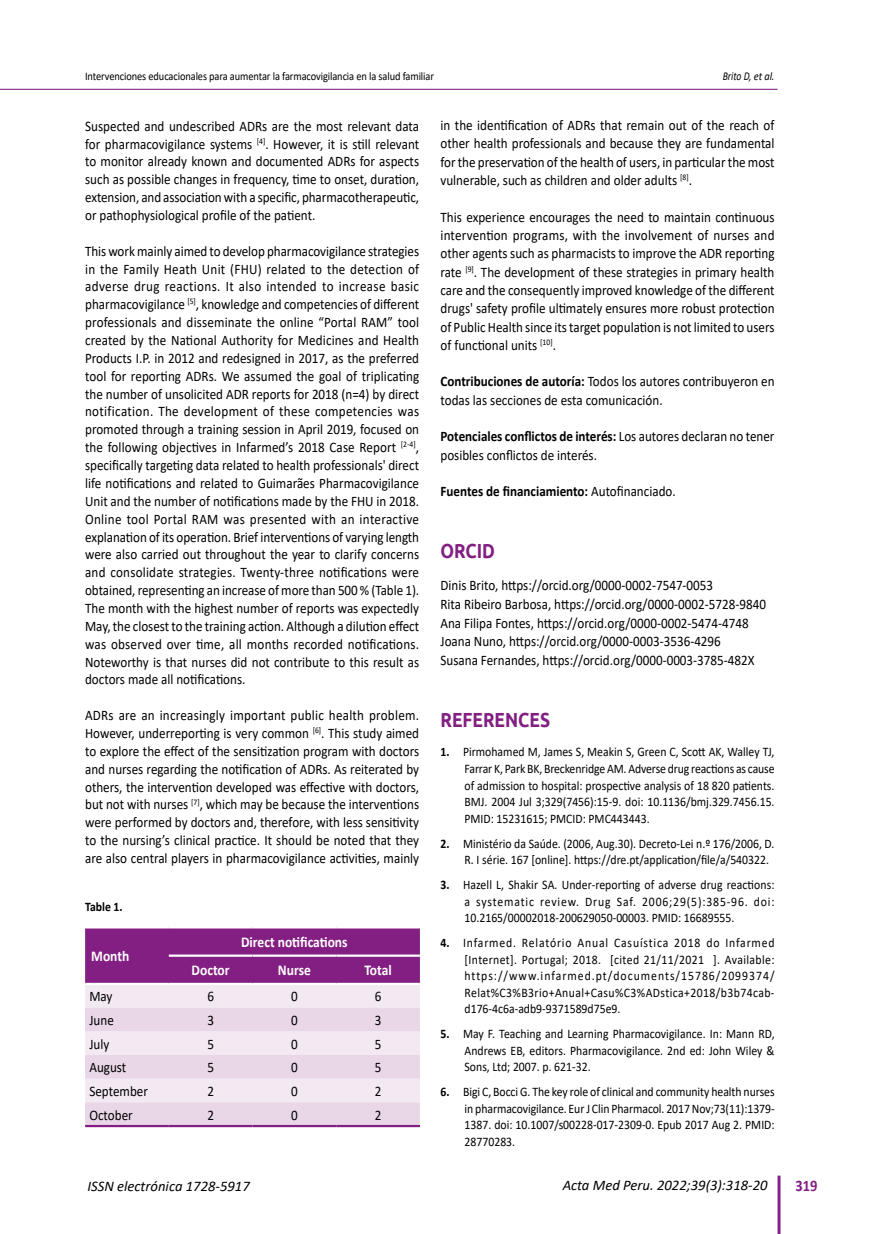
<style>
.page{position:relative;width:881px;height:1234px;background:#fff}
.page>*{position:absolute;margin:0;border:0;box-sizing:border-box;transform-origin:0 0}
.t1{font:700 20.4px "Ubuntu";color:#831f82;scale:.85 1}
.t2{font:700 16.05px "Calibri";color:#831f82;scale:.9 1}
.t3{font:700 15px "Calibri";color:#fff;scale:.9 1}
.t4{font:italic 14.7px "Calibri";color:#000}
.t5{font:14.55px/17.9px "Calibri";color:#000;text-align:justify;scale:.9 1}
.t6{font:700 14.55px "Calibri";color:#000;scale:.9 1}
.t7{font:13.05px/16.5px "Calibri";color:#000;text-align:justify;scale:.9 1}
.t8{font:700 13.05px "Calibri";color:#000;scale:.9 1}
.t9{font:italic 12px "Calibri";color:#000;scale:.8 1}
.t10{font:11.55px "Calibri";letter-spacing:-.01em;color:#000;scale:.9 1}
.s1{font-size:11.55px}
.s2{font-weight:700}
.s3{font-weight:400}
</style>
<div class="page">
<hr style="left:777px;top:1175px;width:3px;height:58px;background:#831f82">
<hr style="left:0;top:89px;width:777px;height:1px;background:#831f82">
<svg style="left:85px;top:928px;width:335px;height:196px;background:#d1acd0"></svg>
<hr style="left:169px;top:954px;width:83px;height:2px;background:#fff">
<hr style="left:252px;top:954px;width:84px;height:2px;background:#fff">
<hr style="left:336px;top:954px;width:84px;height:2px;background:#fff">
<hr style="left:169px;top:982px;width:83px;height:2px;background:#fff">
<hr style="left:252px;top:982px;width:84px;height:2px;background:#fff">
<hr style="left:336px;top:982px;width:84px;height:2px;background:#fff">
<hr style="left:85px;top:982px;width:84px;height:2px;background:#fff">
<hr style="left:85px;top:1124px;width:84px;height:2px;background:#831f82">
<hr style="left:169px;top:1124px;width:83px;height:2px;background:#831f82">
<hr style="left:252px;top:1124px;width:84px;height:2px;background:#831f82">
<hr style="left:336px;top:1124px;width:84px;height:2px;background:#831f82">
<p class="t10" style="left:85px;top:68px;width:389px">Intervenciones educacionales para aumentar la farmacovigilancia en la salud familiar</p>
<p class="t9" style="left:722px;top:67px;width:66px">Brito D, <span class="s1">et al.</span></p>
<p class="t5" style="left:85px;top:116px;width:372px">Suspected and undescribed ADRs are the most relevant data for pharmacovigilance systems <sup>[4]</sup>. However, it is still relevant to monitor already known and documented ADRs for aspects such as possible changes in frequency, time to onset, duration, extension, and association with a specific, pharmacotherapeutic, or pathophysiological profile of the patient.</p>
<p class="t5" style="left:85px;top:241px;width:372px">This work mainly aimed to develop pharmacovigilance strategies in the Family Heath Unit (FHU) related to the detection of adverse drug reactions. It also intended to increase basic pharmacovigilance <sup>[5]</sup>, knowledge and competencies of different professionals and disseminate the online “Portal RAM” tool created by the National Authority for Medicines and Health Products I.P. in 2012 and redesigned in 2017, as the preferred tool for reporting ADRs. We assumed the goal of triplicating the number of unsolicited ADR reports for 2018 (n=4) by direct notification. The development of these competencies was promoted through a training session in April 2019, focused on the following objectives in Infarmed’s 2018 Case Report <sup>[2-4]</sup>, specifically targeting data related to health professionals' direct life notifications and related to Guimarães Pharmacovigilance Unit and the number of notifications made by the FHU in 2018.<br>Online tool Portal RAM was presented with an interactive explanation of its operation. Brief interventions of varying length were also carried out throughout the year to clarify concerns and consolidate strategies. Twenty-three notifications were obtained, representing an increase of more than 500 % (Table 1).<br>The month with the highest number of reports was expectedly May, the closest to the training action. Although a dilution effect was observed over time, all months recorded notifications.<br>Noteworthy is that nurses did not contribute to this result as doctors made all notifications.</p>
<p class="t5" style="left:85px;top:706px;width:372px">ADRs are an increasingly important public health problem.<br>However, underreporting is very common <sup>[6]</sup>. This study aimed to explore the effect of the sensitization program with doctors and nurses regarding the notification of ADRs. As reiterated by others, the intervention developed was effective with doctors, but not with nurses <sup>[7]</sup>, which may be because the interventions were performed by doctors and, therefore, with less sensitivity to the nursing’s clinical practice. It should be noted that they are also central players in pharmacovigilance activities, mainly</p>
<p class="t8" style="left:85px;top:896px;width:43px">Table 1.</p>
<p class="t3" style="left:91px;top:945px;width:44px">Month</p>
<p class="t3" style="left:241px;top:931px;width:120px">Direct notifications</p>
<p class="t3" style="left:191px;top:959px;width:44px">Doctor</p>
<p class="t3" style="left:278px;top:959px;width:38px">Nurse</p>
<p class="t3" style="left:364px;top:959px;width:32px">Total</p>
<p class="t5" style="left:89px;top:986px;width:27px">May</p>
<p class="t5" style="left:207px;top:986px;width:9px">6</p>
<p class="t5" style="left:291px;top:986px;width:9px">0</p>
<p class="t5" style="left:374px;top:986px;width:9px">6</p>
<p class="t5" style="left:89px;top:1010px;width:29px">June</p>
<p class="t5" style="left:207px;top:1010px;width:9px">3</p>
<p class="t5" style="left:291px;top:1010px;width:9px">0</p>
<p class="t5" style="left:374px;top:1010px;width:9px">3</p>
<p class="t5" style="left:89px;top:1034px;width:24px">July</p>
<p class="t5" style="left:207px;top:1034px;width:9px">5</p>
<p class="t5" style="left:291px;top:1034px;width:9px">0</p>
<p class="t5" style="left:374px;top:1034px;width:9px">5</p>
<p class="t5" style="left:89px;top:1057px;width:42px">August</p>
<p class="t5" style="left:207px;top:1057px;width:9px">5</p>
<p class="t5" style="left:291px;top:1057px;width:9px">0</p>
<p class="t5" style="left:374px;top:1057px;width:9px">5</p>
<p class="t5" style="left:89px;top:1081px;width:67px">September</p>
<p class="t5" style="left:207px;top:1081px;width:9px">2</p>
<p class="t5" style="left:291px;top:1081px;width:9px">0</p>
<p class="t5" style="left:374px;top:1081px;width:9px">2</p>
<p class="t5" style="left:89px;top:1105px;width:50px">October</p>
<p class="t5" style="left:207px;top:1105px;width:9px">2</p>
<p class="t5" style="left:291px;top:1105px;width:9px">0</p>
<p class="t5" style="left:374px;top:1105px;width:9px">2</p>
<p class="t5" style="left:440px;top:116px;width:372px;line-height:18.3px">in the identification of ADRs that remain out of the reach of other health professionals and because they are fundamental for the preservation of the health of users, in particular the most vulnerable, such as children and older adults <sup>[8]</sup>.</p>
<p class="t5" style="left:440px;top:207px;width:372px;line-height:18.3px">This experience encourages the need to maintain continuous intervention programs, with the involvement of nurses and other agents such as pharmacists to improve the ADR reporting rate <sup>[9]</sup>. The development of these strategies in primary health care and the consequently improved knowledge of the different drugs' safety profile ultimately ensures more robust protection of Public Health since its target population is not limited to users of functional units <sup>[10]</sup>.</p>
<p class="t5" style="left:440px;top:372px;width:372px;line-height:18.3px"><span class="s2">Contribuciones de autoría:</span> Todos los autores contribuyeron en todas las secciones de esta comunicación.</p>
<p class="t5" style="left:440px;top:427px;width:372px;line-height:18.3px"><span class="s2">Potenciales conflictos de interés:</span> Los autores declaran no tener posibles conflictos de interés.</p>
<p class="t6" style="left:440px;top:481px;width:263px">Fuentes de financiamiento: <span class="s3">Autofinanciado.</span></p>
<h1 class="t1" style="left:440px;top:537px;width:66px">ORCID</h1>
<p class="t5" style="left:440px;top:575px;width:363px;line-height:18.8px;text-align:left">Dinis Brito, https://orcid.org/0000-0002-7547-0053<br>Rita Ribeiro Barbosa, https://orcid.org/0000-0002-5728-9840<br>Ana Filipa Fontes, https://orcid.org/0000-0002-5474-4748<br>Joana Nuno, https://orcid.org/0000-0003-3536-4296<br>Susana Fernandes, https://orcid.org/0000-0003-3785-482X</p>
<h1 class="t1" style="left:440px;top:706px;width:130px">REFERENCES</h1>
<p class="t7" style="left:464px;top:743px;width:346px;text-indent:-24px"><span class="s2">1.</span> Pirmohamed M, James S, Meakin S, Green C, Scott AK, Walley TJ, Farrar K, Park BK, Breckenridge AM. Adverse drug reactions as cause of admission to hospital: prospective analysis of 18 820 patients.<br>BMJ. 2004 Jul 3;329(7456):15-9. doi: 10.1136/bmj.329.7456.15.<br>PMID: 15231615; PMCID: PMC443443.</p>
<p class="t7" style="left:464px;top:834px;width:346px;text-indent:-24px"><span class="s2">2.</span> Ministério da Saúde. (2006, Aug.30). Decreto-Lei n.º 176/2006, D.<br>R. I série. 167 [online]. https://dre.pt/application/file/a/540322.</p>
<p class="t7" style="left:464px;top:876px;width:346px;text-indent:-24px"><span class="s2">3.</span> Hazell L, Shakir SA. Under-reporting of adverse drug reactions: a systematic review. Drug Saf. 2006;29(5):385-96. doi:<br>10.2165/00002018-200629050-00003. PMID: 16689555.</p>
<p class="t7" style="left:464px;top:933px;width:346px;text-indent:-24px"><span class="s2">4.</span> Infarmed. Relatório Anual Casuística 2018 do Infarmed [Internet]. Portugal; 2018. [cited 21/11/2021 ]. Available: https://www.infarmed.pt/documents/15786/2099374/ Relat%C3%B3rio+Anual+Casu%C3%ADstica+2018/b3b74cab&shy;d176-4c6a-adb9-9371589d75e9.</p>
<p class="t7" style="left:464px;top:1024px;width:346px;text-indent:-24px"><span class="s2">5.</span> May F. Teaching and Learning Pharmacovigilance. In: Mann RD, Andrews EB, editors. Pharmacovigilance. 2nd ed: John Wiley &amp; Sons, Ltd; 2007. p. 621-32.</p>
<p class="t7" style="left:464px;top:1082px;width:346px;text-indent:-24px"><span class="s2">6.</span> Bigi C, Bocci G. The key role of clinical and community health nurses in pharmacovigilance. Eur J Clin Pharmacol. 2017 Nov;73(11):1379- 1387. doi: 10.1007/s00228-017-2309-0. Epub 2017 Aug 2. PMID:<br>28770283.</p>
<p class="t4" style="left:87px;top:1175px;width:164px">ISSN electrónica 1728-5917</p>
<p class="t4" style="left:562px;top:1174px;width:206px">Acta Med Peru. 2022;39(3):318-20</p>
<p class="t2" style="left:795px;top:1173px;width:26px">319</p>
</div>
